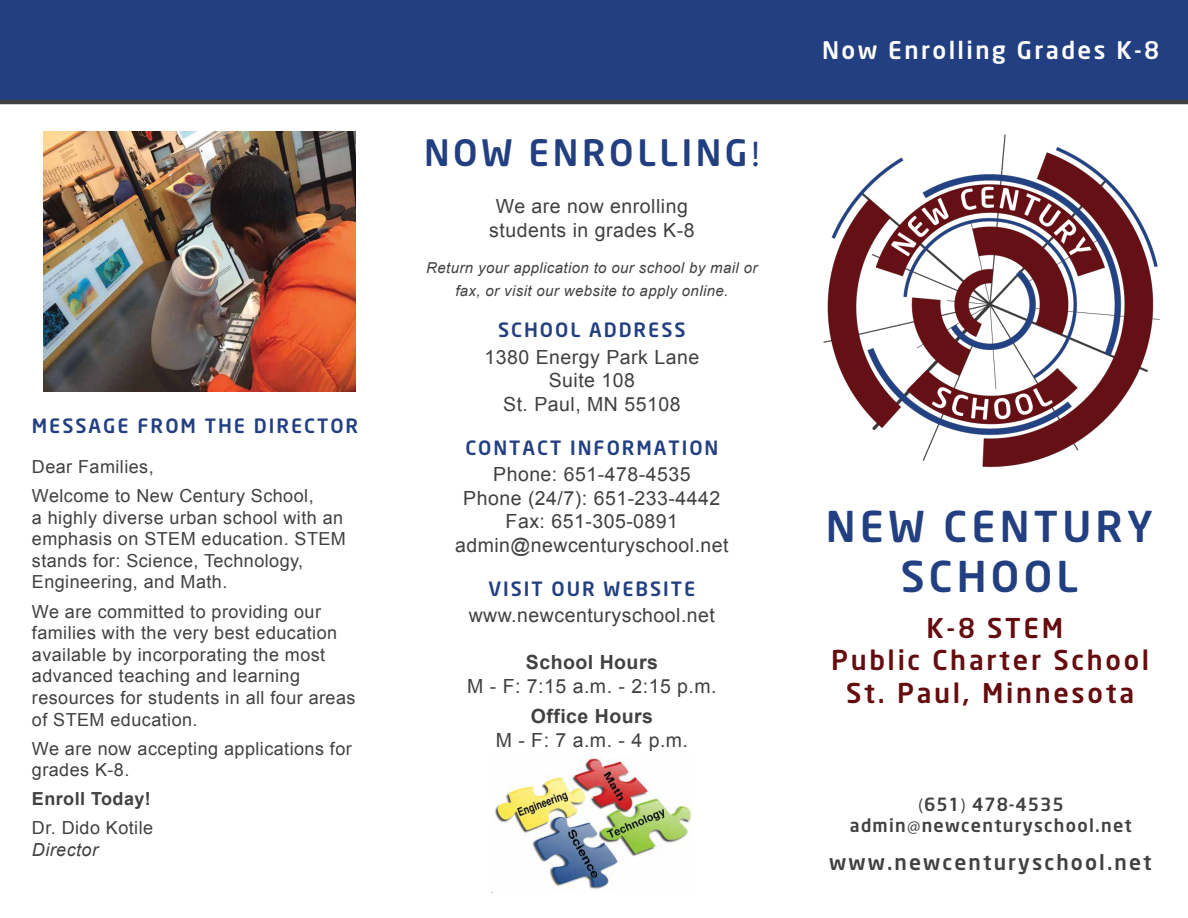
<style>
.page{position:relative;width:1188px;height:918px;background:#fff}
.page>*{position:absolute;margin:0;border:0;box-sizing:border-box;transform-origin:0 0}
.t1{font:500 42px/50.4px "Neo Sans";letter-spacing:.1em;color:#223f81;text-align:center}
.t2{font:500 36px "Neo Sans";letter-spacing:.1em;color:#223f81}
.t3{font:500 27px/32.4px "Neo Sans";letter-spacing:.1em;color:#650c0e;text-align:center}
.t4{font:500 24px "Neo Sans";letter-spacing:.1em;color:#fff}
.t5{font:500 21px "Neo Sans";letter-spacing:.1em;color:#414042}
.t6{font:19.5px/23.4px "Arial";letter-spacing:.025em;color:#414042;text-align:center}
.t7{font:500 19.5px "Neo Sans";letter-spacing:.1em;color:#223f81}
.t8{font:700 19.5px "Arial";letter-spacing:.025em;color:#414042}
.t9{font:18px/21.6px "Arial";letter-spacing:.025em;color:#414042}
.t10{font:500 18px/21.6px "Neo Sans";letter-spacing:.07em;color:#414042;text-align:center}
.t11{font:700 18px "Arial";letter-spacing:.025em;color:#414042}
.t12{font:italic 18px "Arial";letter-spacing:.025em;color:#414042}
.t13{font:italic 15px/23.4px "Arial";letter-spacing:.025em;color:#414042;text-align:center}
.s1{font-family:"Myriad Pro";font-weight:400}
</style>
<div class="page">
<img style="left:823px;top:134px;width:337px;height:334px">
<div style="left:0;top:0;width:1188px;height:101px;background:#223f81"></div>
<img style="left:491px;top:756px;width:201px;height:136px">
<hr style="left:0;top:100px;width:1188px;height:4px;background:#414042">
<img style="left:43px;top:132px;width:313px;height:260px">
<p class="t7" style="left:32px;top:418px;width:328px">MESSAGE FROM THE DIRECTOR</p>
<p class="t9" style="left:32px;top:452px;width:283px;line-height:29.1px">Dear Families,<br>Welcome to New Century School,</p>
<p class="t9" style="left:32px;top:507px;width:316px">a highly diverse urban school with an emphasis on STEM education. STEM stands for: Science, Technology,<br>Engineering, and Math.</p>
<p class="t9" style="left:32px;top:601px;width:325px">We are committed to providing our families with the very best education available by incorporating the most advanced teaching and learning resources for students in all four areas of STEM education.</p>
<p class="t9" style="left:32px;top:738px;width:322px">We are now accepting applications for grades K-8.</p>
<p class="t11" style="left:32px;top:787px;width:121px">Enroll Today!</p>
<p class="t9" style="left:32px;top:818px;width:123px">Dr. Dido Kotile</p>
<p class="t12" style="left:32px;top:838px;width:68px">Director</p>
<h2 class="t2" style="left:424px;top:138px;width:337px">NOW ENROLLING<span class="s1">!</span></h2>
<p class="t6" style="left:489px;top:195px;width:207px">We are now enrolling students in grades K-8</p>
<p class="t13" style="left:426px;top:256px;width:333px">Return your application to our school by mail or fax, or visit our website to apply online.</p>
<p class="t7" style="left:498px;top:322px;width:189px">SCHOOL ADDRESS</p>
<p class="t6" style="left:485px;top:345px;width:216px">1380 Energy Park Lane<br>Suite 108<br>St. Paul, MN 55108</p>
<p class="t7" style="left:465px;top:439px;width:255px">CONTACT INFORMATION</p>
<p class="t6" style="left:455px;top:463px;width:275px">Phone: 651-478-4535<br>Phone (24/7): 651-233-4442<br>Fax: 651-305-0891 admin@newcenturyschool.net</p>
<p class="t7" style="left:488px;top:580px;width:208px">VISIT OUR WEBSITE</p>
<p class="t6" style="left:469px;top:604px;width:248px">www.newcenturyschool.net</p>
<p class="t8" style="left:526px;top:649px;width:134px">School Hours</p>
<p class="t6" style="left:467px;top:674px;width:251px">M - F: 7:15 a.m. - 2:15 p.m.</p>
<p class="t8" style="left:531px;top:704px;width:124px">Office Hours</p>
<p class="t6" style="left:496px;top:729px;width:194px">M - F: 7 a.m. - 4 p.m.</p>
<h3 class="t4" style="left:822px;top:40px;width:339px">Now Enrolling Grades K-8</h3>
<h1 class="t1" style="left:826px;top:504px;width:329px">NEW CENTURY<br>SCHOOL</h1>
<h3 class="t3" style="left:831px;top:614px;width:320px">K-8 STEM<br>Public Charter School<br>St. Paul, Minnesota</h3>
<p class="t10" style="left:850px;top:795px;width:284px"><span class="s1">(</span>651<span class="s1">)</span> 478-4535 admin<span class="s1">@</span>newcenturyschool.net</p>
<p class="t5" style="left:829px;top:853px;width:324px">www.newcenturyschool.net</p>
</div>
